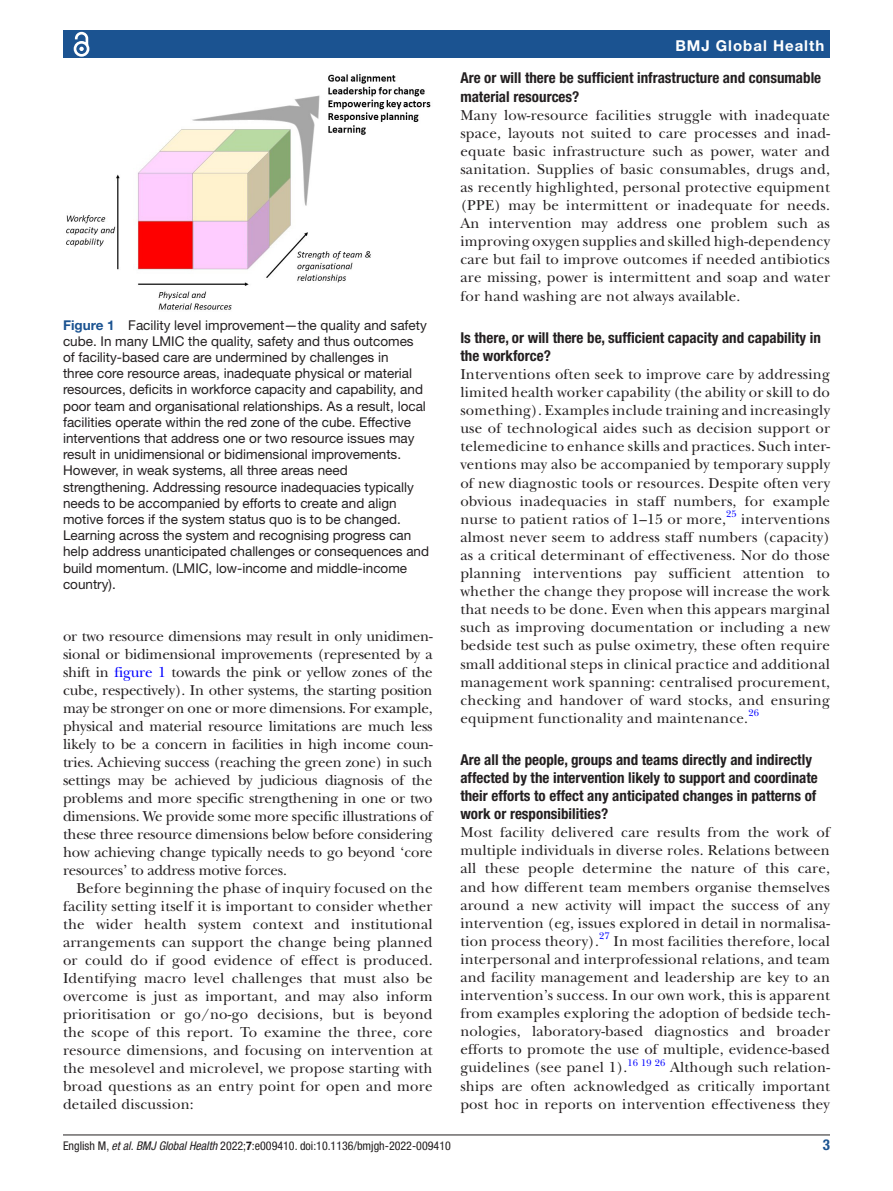
<style>
.page{position:relative;width:893px;height:1191px;background:#fff}
.page>*{position:absolute;margin:0;border:0;box-sizing:border-box;transform-origin:0 0}
.t1{font:15px/18.1px "New Baskerville";letter-spacing:.015em;color:#231f20;text-align:justify}
.t2{font:700 condensed 15px/18px "Helvetica Neue LT Std";color:#231f20}
.t3{font:700 15px "Helvetica Neue LT Std";letter-spacing:.065em;color:#fff}
.t4{font:700 condensed 15px "Helvetica Neue LT Std";color:#1b5391}
.t5{font:13.5px/16.2px "Helvetica Neue LT Std";color:#231f20}
.t6{font:condensed 12px "Helvetica Neue LT Std";color:#231f20}
.t7{font:9.9px "New Baskerville";letter-spacing:.015em;color:#00f}
.s1{font-weight:700;color:#1b5391}
.s2{color:#00f}
.s3{font-style:italic}
.s4{font-weight:700}
</style>
<div class="page">
<hr style="left:63px;top:1134px;width:767px;height:1px;background:#231f20">
<div style="left:63px;top:31px;width:767px;height:27px;background:#1b5391"></div>
<svg style="left:73px;top:31px;width:17px;height:26px"></svg>
<img style="left:66px;top:74px;width:365px;height:236px">
<p class="t5" style="left:63px;top:316px;width:368px"><span class="s1">Figure 1</span> Facility level improvement—the quality and safety cube. In many LMIC the quality, safety and thus outcomes<br>of facility-based care are undermined by challenges in<br>three core resource areas, inadequate physical or material resources, deficits in workforce capacity and capability, and poor team and organisational relationships. As a result, local facilities operate within the red zone of the cube. Effective interventions that address one or two resource issues may result in unidimensional or bidimensional improvements.<br>However, in weak systems, all three areas need strengthening. Addressing resource inadequacies typically needs to be accompanied by efforts to create and align motive forces if the system status quo is to be changed.<br>Learning across the system and recognising progress can help address unanticipated challenges or consequences and build momentum. (LMIC, low-income and middle-income country).</p>
<p class="t1" style="left:63px;top:627px;width:371px">or two resource dimensions may result in only unidimen&shy;sional or bidimensional improvements (represented by a shift in <span class="s2">figure 1</span> towards the pink or yellow zones of the cube, respectively). In other systems, the starting position may be stronger on one or more dimensions. For example, physical and material resource limitations are much less likely to be a concern in facilities in high income coun&shy;tries. Achieving success (reaching the green zone) in such settings may be achieved by judicious diagnosis of the problems and more specific strengthening in one or two dimensions. We provide some more specific illustrations of these three resource dimensions below before considering how achieving change typically needs to go beyond ‘core resources’ to address motive forces.</p>
<p class="t1" style="left:63px;top:879px;width:371px;text-indent:14px">Before beginning the phase of inquiry focused on the facility setting itself it is important to consider whether the wider health system context and institutional arrangements can support the change being planned or could do if good evidence of effect is produced.<br>Identifying macro level challenges that must also be overcome is just as important, and may also inform prioritisation or go/no-go decisions, but is beyond the scope of this report. To examine the three, core resource dimensions, and focusing on intervention at the mesolevel and microlevel, we propose starting with broad questions as an entry point for open and more detailed discussion:</p>
<p class="t3" style="left:675px;top:36px;width:150px">BMJ Global Health</p>
<p class="t2" style="left:460px;top:69px;width:362px">Are or will there be sufficient infrastructure and consumable material resources?</p>
<p class="t1" style="left:460px;top:106px;width:371px">Many low-resource facilities struggle with inadequate space, layouts not suited to care processes and inad&shy;equate basic infrastructure such as power, water and sanitation. Supplies of basic consumables, drugs and, as recently highlighted, personal protective equipment (PPE) may be intermittent or inadequate for needs.<br>An intervention may address one problem such as improving oxygen supplies and skilled high-dependency care but fail to improve outcomes if needed antibiotics are missing, power is intermittent and soap and water for hand washing are not always available.</p>
<p class="t2" style="left:460px;top:328px;width:362px">Is there, or will there be, sufficient capacity and capability in the workforce?</p>
<p class="t1" style="left:460px;top:365px;width:371px">Interventions often seek to improve care by addressing limited health worker capability (the ability or skill to do something). Examples include training and increasingly use of technological aides such as decision support or telemedicine to enhance skills and practices. Such inter&shy;ventions may also be accompanied by temporary supply of new diagnostic tools or resources. Despite often very obvious inadequacies in staff numbers, for example nurse to patient ratios of 1–15 or more,</p>
<p class="t7" style="left:726px;top:508px;width:12px">25</p>
<p class="t1" style="left:460px;top:510px;width:371px;text-indent:281px">interventions almost never seem to address staff numbers (capacity) as a critical determinant of effectiveness. Nor do those planning interventions pay sufficient attention to whether the change they propose will increase the work that needs to be done. Even when this appears marginal such as improving documentation or including a new bedside test such as pulse oximetry, these often require small additional steps in clinical practice and additional management work spanning: centralised procurement, checking and handover of ward stocks, and ensuring equipment functionality and maintenance.</p>
<p class="t7" style="left:748px;top:707px;width:12px">26</p>
<p class="t2" style="left:460px;top:750px;width:359px">Are all the people, groups and teams directly and indirectly affected by the intervention likely to support and coordinate their efforts to effect any anticipated changes in patterns of work or responsibilities?</p>
<p class="t1" style="left:460px;top:823px;width:371px">Most facility delivered care results from the work of multiple individuals in diverse roles. Relations between all these people determine the nature of this care, and how different team members organise themselves around a new activity will impact the success of any intervention (eg, issues explored in detail in normalisa&shy;tion process theory).</p>
<p class="t7" style="left:599px;top:930px;width:12px">27</p>
<p class="t1" style="left:460px;top:932px;width:371px;text-indent:153px">In most facilities therefore, local interpersonal and interprofessional relations, and team and facility management and leadership are key to an intervention’s success. In our own work, this is apparent from examples exploring the adoption of bedside tech&shy;nologies, laboratory-based diagnostics and broader efforts to promote the use of multiple, evidence-based guidelines (see panel 1).</p>
<p class="t7" style="left:628px;top:1056px;width:39px">16 19 26</p>
<p class="t1" style="left:460px;top:1058px;width:371px;text-indent:210px">Although such relation&shy;ships are often acknowledged as critically important post hoc in reports on intervention effectiveness they</p>
<p class="t6" style="left:63px;top:1138px;width:389px">English M, <span class="s3">et al</span>. <span class="s3">BMJ Global Health</span> 2022;<span class="s4">7</span>:e009410. doi:10.1136/bmjgh-2022-009410</p>
<p class="t4" style="left:823px;top:1135px;width:9px">3</p>
</div>
